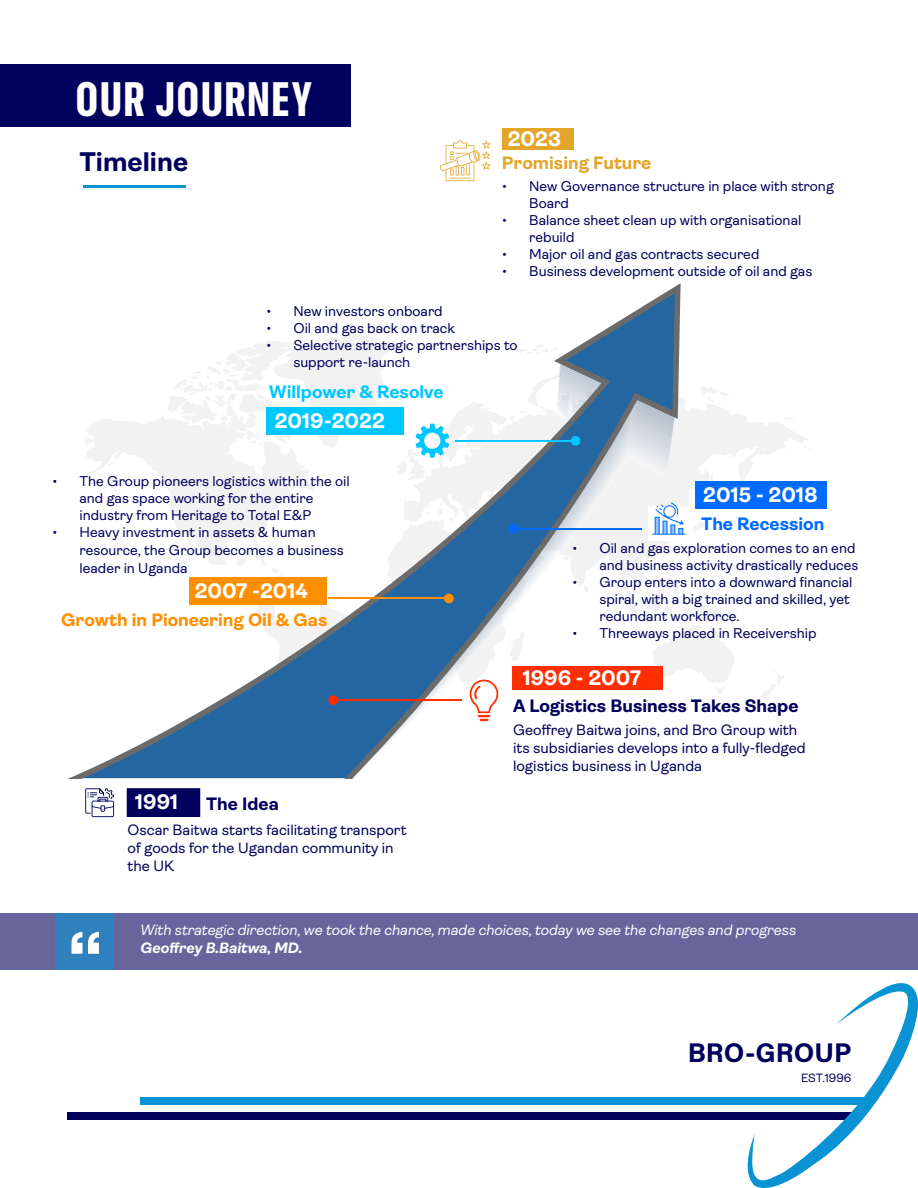
<style>
.page{position:relative;width:918px;height:1188px;background:#fff}
.page>*{position:absolute;margin:0;border:0;box-sizing:border-box;transform-origin:0 0}
.t1{font:66px "Krungthep";color:#fff}
.t2{font:48px "SF Pro";letter-spacing:.04em;color:#fff}
.t3{font:700 27px "Acumin Pro";color:#00005d}
.t4{font:700 27px "Ambit";color:#00005d}
.t5{font:700 21px "Ambit";color:#fff}
.t6{font:700 18px "Ambit";color:#00005d}
.t7{font:700 18px "Ambit";color:#ff8f00}
.t8{font:700 18px "Ambit";color:#00c7ff}
.t9{font:700 18px "Ambit";color:#e4a629}
.t10{font:700 18px "Ambit";color:#006bff}
.t11{font:15px/18px "Ambit";color:#00005d}
.t12{font:italic 15px/18px "Ambit";color:#fff}
.t13{font:14.25px/17.1px "Ambit";color:#00005d}
.t14{font:12px "Ambit";color:#00005d}
.s1{font-weight:700}
</style>
<div class="page">
<div style="left:0;top:914px;width:918px;height:56px;background:#66669d"></div>
<div style="left:68px;top:1112px;width:790px;height:8px;background:#00005d"></div>
<div style="left:140px;top:1098px;width:724px;height:7px;background:#0993d2"></div>
<svg style="left:739px;top:983px;width:179px;height:205px"></svg>
<div style="left:0;top:64px;width:351px;height:63px;background:#00005d"></div>
<hr style="left:84px;top:185px;width:102px;height:3px;background:#0a94d1">
<svg style="left:681px;top:387px;width:129px;height:112px"></svg>
<svg style="left:681px;top:499px;width:103px;height:200px"></svg>
<svg style="left:70px;top:283px;width:611px;height:495px"></svg>
<hr style="left:333px;top:699px;width:129px;height:2px;background:#ff2e00">
<div style="left:329px;top:695px;width:9px;height:10px;background:#ff2e00;border-radius:50%"></div>
<hr style="left:513px;top:528px;width:129px;height:2px;background:#006bff">
<div style="left:509px;top:524px;width:10px;height:9px;background:#006bff;border-radius:50%"></div>
<hr style="left:328px;top:598px;width:121px;height:1px;background:#ff8f00">
<div style="left:444px;top:594px;width:10px;height:9px;background:#ff8f00;border-radius:50%"></div>
<hr style="left:455px;top:440px;width:121px;height:2px;background:#00c7ff">
<div style="left:571px;top:436px;width:9px;height:10px;background:#00c7ff;border-radius:50%"></div>
<svg style="left:470px;top:680px;width:28px;height:41px"></svg>
<svg style="left:416px;top:424px;width:33px;height:34px"></svg>
<div style="left:513px;top:666px;width:149px;height:24px;background:#ff2e00"></div>
<div style="left:127px;top:788px;width:73px;height:29px;background:#00005d;border:2px solid #00005d"></div>
<div style="left:689px;top:490px;width:94px;height:27px;background:#fff"></div>
<div style="left:178px;top:565px;width:94px;height:27px;background:#fff"></div>
<div style="left:275px;top:579px;width:45px;height:45px;background:#fff"></div>
<div style="left:696px;top:481px;width:131px;height:28px;background:#006bff"></div>
<div style="left:648px;top:506px;width:44px;height:35px;background:#fff"></div>
<svg style="left:650px;top:502px;width:36px;height:33px"></svg>
<div style="left:189px;top:577px;width:138px;height:28px;background:#ff8f00"></div>
<div style="left:266px;top:407px;width:138px;height:28px;background:#00c7ff"></div>
<div style="left:502px;top:128px;width:72px;height:21px;background:#e4a629"></div>
<svg style="left:440px;top:140px;width:51px;height:41px"></svg>
<div style="left:56px;top:914px;width:58px;height:56px;background:#2e81bc"></div>
<svg style="left:85px;top:788px;width:29px;height:29px"></svg>
<p class="t2" style="left:76px;top:72px;width:238px">OUR JOURNEY</p>
<p class="t4" style="left:80px;top:147px;width:110px">Timeline</p>
<p class="t5" style="left:508px;top:127px;width:55px">2023</p>
<p class="t9" style="left:502px;top:153px;width:151px">Promising Future</p>
<p class="t13" style="left:529px;top:177px;width:306px;text-indent:-27px">• New Governance structure in place with strong<br>Board</p>
<p class="t13" style="left:529px;top:212px;width:274px;text-indent:-27px">• Balance sheet clean up with organisational rebuild</p>
<p class="t13" style="left:502px;top:246px;width:259px">• Major oil and gas contracts secured</p>
<p class="t13" style="left:502px;top:263px;width:312px">• Business development outside of oil and gas</p>
<p class="t13" style="left:266px;top:302px;width:178px">• New investors onboard</p>
<p class="t13" style="left:266px;top:319px;width:190px">• Oil and gas back on track</p>
<p class="t13" style="left:293px;top:336px;width:226px;text-indent:-27px">• Selective strategic partnerships to support re-launch</p>
<p class="t8" style="left:269px;top:382px;width:176px">Willpower &amp; Resolve</p>
<p class="t5" style="left:320px;top:407px;width:54px">2024</p>
<p class="t5" style="left:275px;top:409px;width:112px">2019-2022</p>
<p class="t13" style="left:80px;top:473px;width:272px;text-indent:-27px">• The Group pioneers logistics within the oil and gas space working for the entire industry from Heritage to Total E&amp;P</p>
<p class="t13" style="left:80px;top:524px;width:266px;line-height:17.5px;text-indent:-27px">• Heavy investment in assets &amp; human resource, the Group becomes a business leader in Uganda</p>
<p class="t5" style="left:195px;top:579px;width:115px">2007 -2014</p>
<p class="t7" style="left:61px;top:610px;width:268px">Growth in Pioneering Oil &amp; Gas</p>
<p class="t5" style="left:135px;top:790px;width:44px">1991</p>
<p class="t6" style="left:206px;top:794px;width:74px">The Idea</p>
<p class="t11" style="left:128px;top:821px;width:281px">Oscar Baitwa starts facilitating transport of goods for the Ugandan community in the UK</p>
<p class="t5" style="left:703px;top:483px;width:116px">2015 - 2018</p>
<p class="t10" style="left:701px;top:514px;width:125px">The Recession</p>
<p class="t13" style="left:572px;top:539px;width:288px;text-align:right">• Oil and gas exploration comes to an end and business activity drastically reduces</p>
<p class="t13" style="left:599px;top:573px;width:254px;text-indent:-27px">• Group enters into a downward financial spiral, with a big trained and skilled, yet redundant workforce.</p>
<p class="t13" style="left:572px;top:625px;width:246px">• Threeways placed in Receivership</p>
<p class="t5" style="left:523px;top:666px;width:120px">1996 - 2007</p>
<p class="t6" style="left:513px;top:696px;width:287px">A Logistics Business Takes Shape</p>
<p class="t11" style="left:513px;top:721px;width:294px">Geoffrey Baitwa joins, and Bro Group with its subsidiaries develops into a fully-fledged logistics business in Uganda</p>
<p class="t1" style="left:66px;top:920px;width:40px">“</p>
<p class="t12" style="left:140px;top:921px;width:657px">With strategic direction, we took the chance, made choices, today we see the changes and progress<br><span class="s1">Geoffrey B.Baitwa, MD.</span></p>
<p class="t3" style="left:688px;top:1033px;width:165px">BRO-GROUP</p>
<p class="t14" style="left:801px;top:1071px;width:52px">EST.1996</p>
</div>
